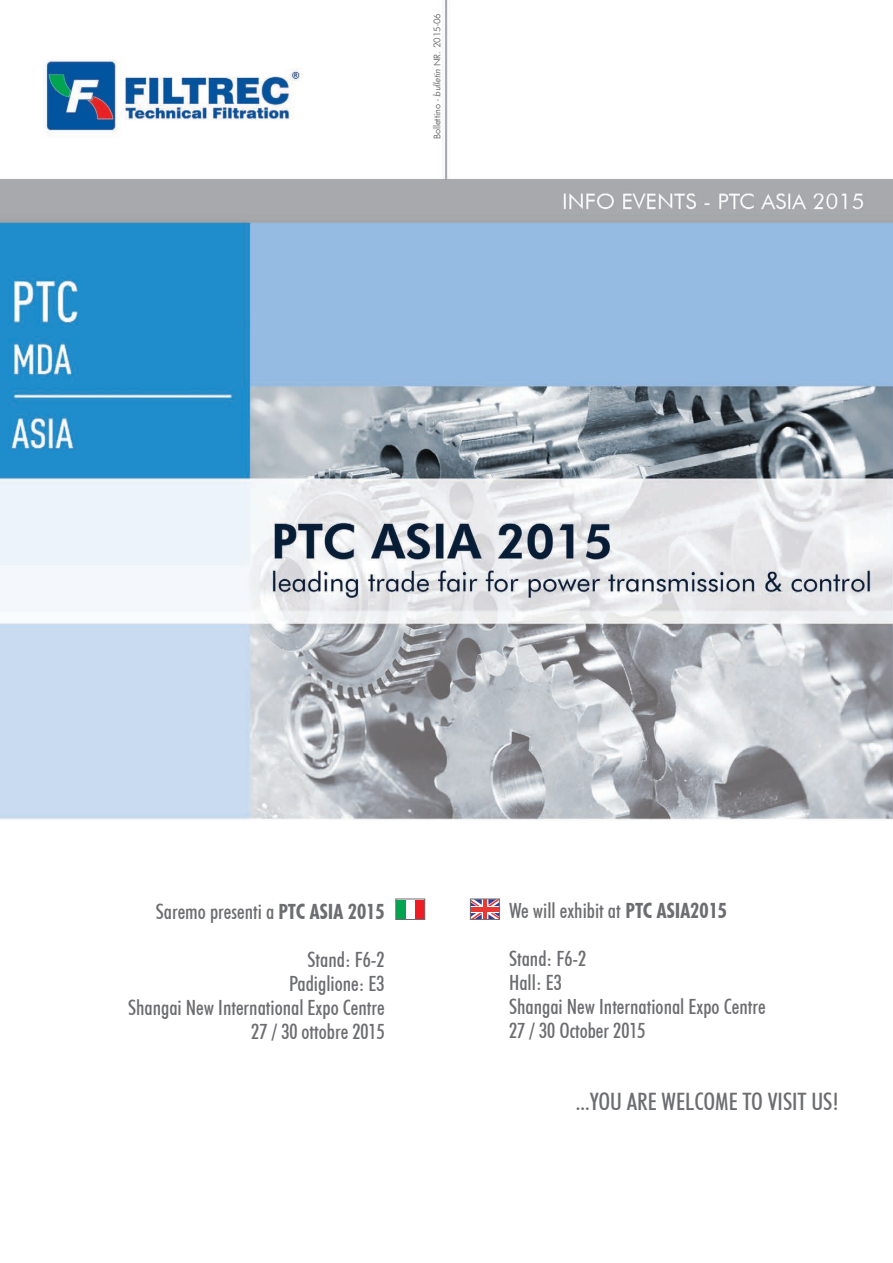
<style>
.page{position:relative;width:893px;height:1263px;background:#fff}
.page>*{position:absolute;margin:0;border:0;box-sizing:border-box;transform-origin:0 0}
.t1{font:500 condensed 24px "Futura BT";color:#6c6d70}
.t2{font:500 condensed 21px/24px "Futura BT";color:#6c6d70;text-align:right}
.t3{font:9px "Futura";color:#6c6d70}
.s1{font-style:italic}
.s2{font-weight:700}
</style>
<div class="page">
<img style="left:0;top:0;width:893px;height:920px">
<div style="left:396px;top:899px;width:28px;height:20px;background:#fff"></div>
<div style="left:415px;top:900px;width:9px;height:19px;background:#ee1d23"></div>
<div style="left:396px;top:900px;width:9px;height:19px;background:#00a54f"></div>
<div style="left:395px;top:898px;width:30px;height:22px;border:1px solid #6c6d70"></div>
<svg style="left:472px;top:900px;width:26px;height:18px"></svg>
<hr style="left:483px;top:899px;width:4px;height:20px;background:#e93934">
<hr style="left:471px;top:907px;width:28px;height:4px;background:#e93934">
<svg style="left:472px;top:900px;width:10px;height:6px"></svg>
<svg style="left:488px;top:913px;width:10px;height:5px"></svg>
<svg style="left:488px;top:900px;width:10px;height:6px"></svg>
<svg style="left:472px;top:913px;width:10px;height:5px"></svg>
<div style="left:470px;top:898px;width:30px;height:22px;border:1px solid #6c6d70"></div>
<p class="t3" style="left:431px;top:139px;width:128px;rotate:-90deg">Bollettino - <span class="s1">bulletin</span> NR. 2015-06</p>
<p class="t2" style="left:156px;top:899px;width:230px">Saremo presenti a <span class="s2">PTC ASIA 2015</span></p>
<p class="t2" style="left:128px;top:947px;width:258px">Stand: F6-2<br>Padiglione: E3<br>Shangai New International Expo Centre<br>27 / 30 ottobre 2015</p>
<p class="t2" style="left:509px;top:898px;width:220px">We will exhibit at <span class="s2">PTC ASIA2015</span></p>
<p class="t2" style="left:509px;top:946px;width:258px;text-align:left">Stand: F6-2<br>Hall: E3<br>Shangai New International Expo Centre<br>27 / 30 October 2015</p>
<p class="t1" style="left:576px;top:1087px;width:265px">...YOU ARE WELCOME TO VISIT US!</p>
</div>
